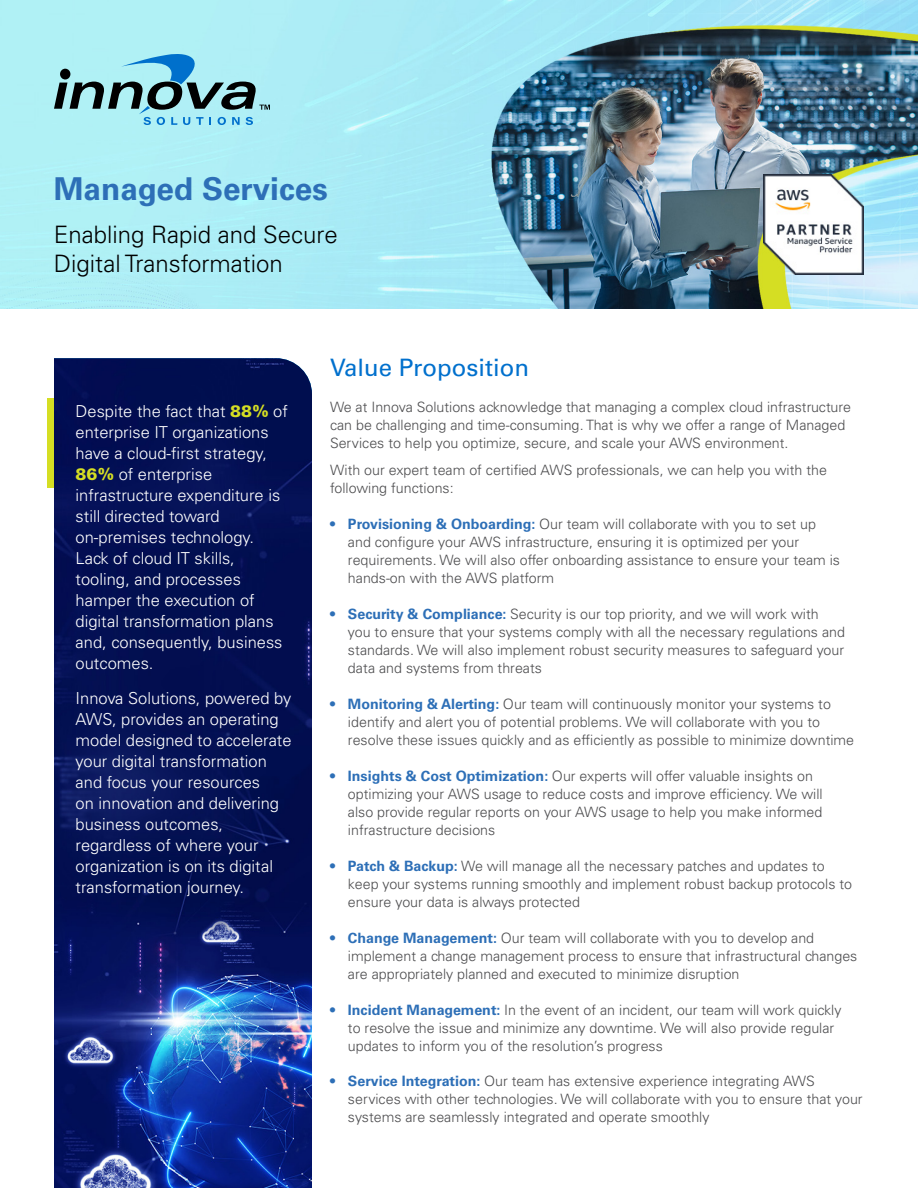
<style>
.page{position:relative;width:918px;height:1188px;background:#fff}
.page>*{position:absolute;margin:0;border:0;box-sizing:border-box;transform-origin:0 0}
.t1{font:700 31.5px "Univers LT Std";color:#2d6fb7}
.t2{font:300 24px/28.8px "Univers LT Std";color:#000}
.t3{font:24px "Univers LT Std";color:#0070cd}
.t4{font:300 16.5px/21px "Univers LT Std";color:#fff}
.t5{font:300 14.25px/18px "Univers LT Std";color:#4d4d4f}
.s1{font-weight:900;color:#d5de23}
.s2{font-weight:700;color:#2d6fb7}
</style>
<div class="page">
<img style="left:0;top:0;width:918px;height:309px">
<svg style="left:54px;top:53px;width:216px;height:72px;background:#83bbc6"></svg>
<img style="left:54px;top:358px;width:258px;height:830px">
<div style="left:47px;top:398px;width:7px;height:89px;background:#d5de23"></div>
<img style="left:763px;top:174px;width:101px;height:101px">
<h1 class="t1" style="left:54px;top:171px;width:276px">Managed Services</h1>
<h2 class="t2" style="left:54px;top:220px;width:285px">Enabling Rapid and Secure<br>Digital Transformation</h2>
<p class="t4" style="left:76px;top:401px;width:214px">Despite the fact that <span class="s1">88%</span> of enterprise IT organizations have a cloud-first strategy,<br><span class="s1">86%</span> of enterprise infrastructure expenditure is still directed toward on-premises technology.<br>Lack of cloud IT skills, tooling, and processes hamper the execution of digital transformation plans and, consequently, business outcomes.</p>
<p class="t4" style="left:76px;top:687px;width:218px">Innova Solutions, powered by<br>AWS, provides an operating model designed to accelerate your digital transformation and focus your resources<br>on innovation and delivering business outcomes, regardless of where your organization is on its digital transformation journey.</p>
<h2 class="t3" style="left:330px;top:353px;width:201px">Value Proposition</h2>
<p class="t5" style="left:330px;top:398px;width:523px">We at Innova Solutions acknowledge that managing a complex cloud infrastructure can be challenging and time-consuming. That is why we offer a range of Managed<br>Services to help you optimize, secure, and scale your AWS environment.</p>
<p class="t5" style="left:330px;top:461px;width:499px">With our expert team of certified AWS professionals, we can help you with the following functions:</p>
<p class="t5" style="left:348px;top:515px;width:494px;text-indent:-18px"><span class="s2">• Provisioning &amp; Onboarding:</span> Our team will collaborate with you to set up and configure your AWS infrastructure, ensuring it is optimized per your requirements. We will also offer onboarding assistance to ensure your team is hands-on with the AWS platform</p>
<p class="t5" style="left:348px;top:605px;width:499px;text-indent:-18px"><span class="s2">• Security &amp; Compliance:</span> Security is our top priority, and we will work with<br>you to ensure that your systems comply with all the necessary regulations and standards. We will also implement robust security measures to safeguard your data and systems from threats</p>
<p class="t5" style="left:348px;top:695px;width:508px;text-indent:-18px"><span class="s2">• Monitoring &amp; Alerting:</span> Our team will continuously monitor your systems to identify and alert you of potential problems. We will collaborate with you to resolve these issues quickly and as efficiently as possible to minimize downtime</p>
<p class="t5" style="left:348px;top:766px;width:476px;text-indent:-18px"><span class="s2">• Insights &amp; Cost Optimization:</span> Our experts will offer valuable insights on optimizing your AWS usage to reduce costs and improve efficiency. We will also provide regular reports on your AWS usage to help you make informed infrastructure decisions</p>
<p class="t5" style="left:348px;top:856px;width:506px;text-indent:-18px"><span class="s2">• Patch &amp; Backup:</span> We will manage all the necessary patches and updates to keep your systems running smoothly and implement robust backup protocols to ensure your data is always protected</p>
<p class="t5" style="left:348px;top:928px;width:511px;text-indent:-18px"><span class="s2">• Change Management:</span> Our team will collaborate with you to develop and implement a change management process to ensure that infrastructural changes are appropriately planned and executed to minimize disruption</p>
<p class="t5" style="left:348px;top:1000px;width:495px;text-indent:-18px"><span class="s2">• Incident Management:</span> In the event of an incident, our team will work quickly to resolve the issue and minimize any downtime. We will also provide regular updates to inform you of the resolution’s progress</p>
<p class="t5" style="left:348px;top:1072px;width:516px;text-indent:-18px"><span class="s2">• Service Integration:</span> Our team has extensive experience integrating AWS services with other technologies. We will collaborate with you to ensure that your systems are seamlessly integrated and operate smoothly</p>
</div>
